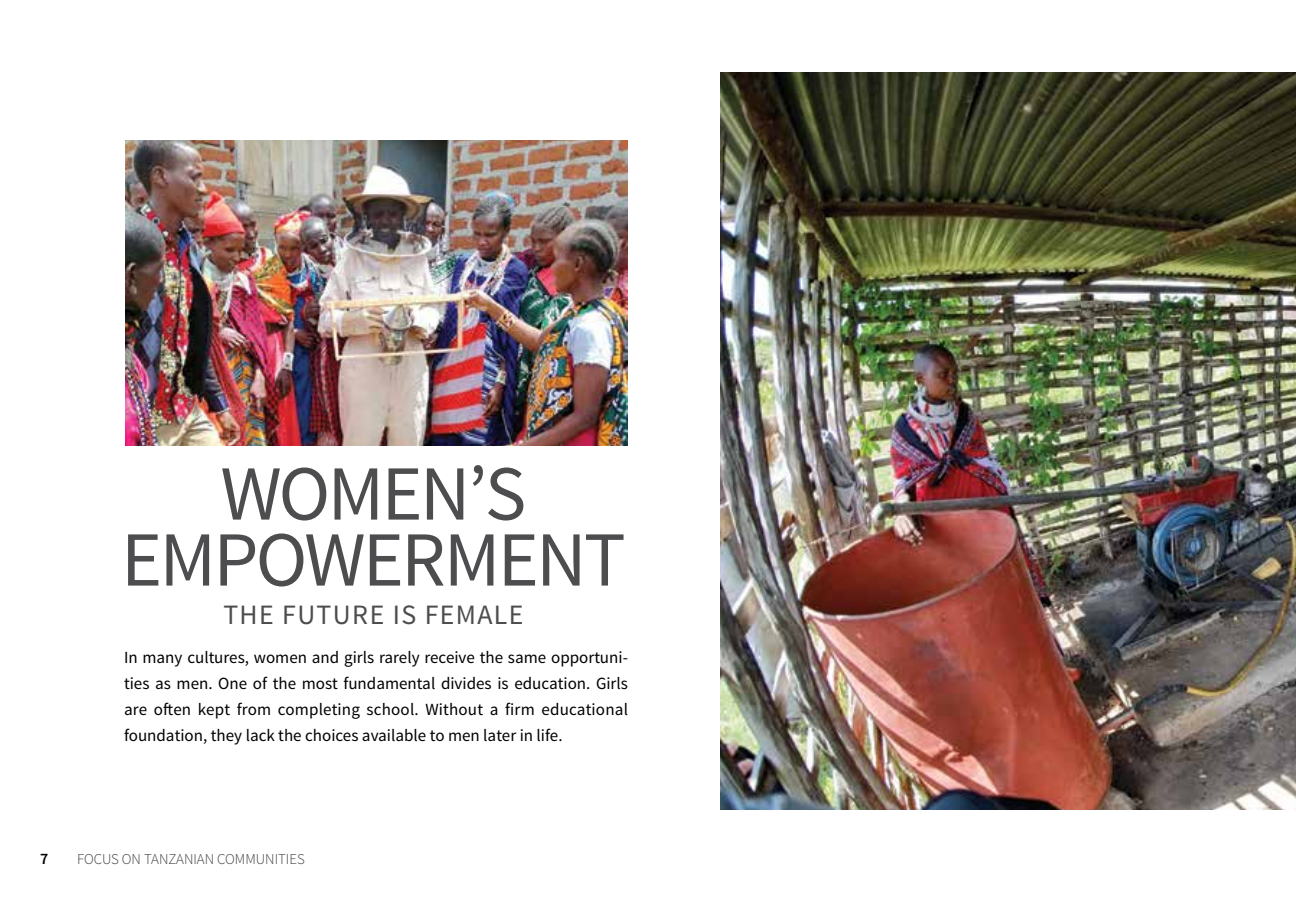
<style>
.page{position:relative;width:1296px;height:900px;background:#fff}
.page>*{position:absolute;margin:0;border:0;box-sizing:border-box;transform-origin:0 0}
.t1{font:78px/66px "Source Sans Pro";letter-spacing:-.03em;color:#4d4d4f;text-align:center}
.t2{font:28px "Source Sans Pro";letter-spacing:.05em;color:#4d4d4f}
.t3{font:17px/26px "Source Sans Pro";color:#000;text-align:justify}
.t4{font:600 16px "Source Sans Pro";color:#000}
.t5{font:300 15px "Source Sans Pro";color:#414042}
</style>
<div class="page">
<img style="left:125px;top:140px;width:503px;height:306px">
<img style="left:720px;top:73px;width:576px;height:737px">
<h1 class="t1" style="left:121px;top:462px;width:506px">WOMEN’S<br>EMPOWERMENT</h1>
<h2 class="t2" style="left:223px;top:597px;width:302px">THE FUTURE IS FEMALE</h2>
<p class="t3" style="left:124px;top:645px;width:506px">In many cultures, women and girls rarely receive the same opportuni&shy;ties as men. One of the most fundamental divides is education. Girls are often kept from completing school. Without a firm educational foundation, they lack the choices available to men later in life.</p>
<p class="t4" style="left:40px;top:849px;width:10px">7</p>
<p class="t5" style="left:77px;top:850px;width:229px">FOCUS ON TANZANIAN COMMUNITIES</p>
</div>
